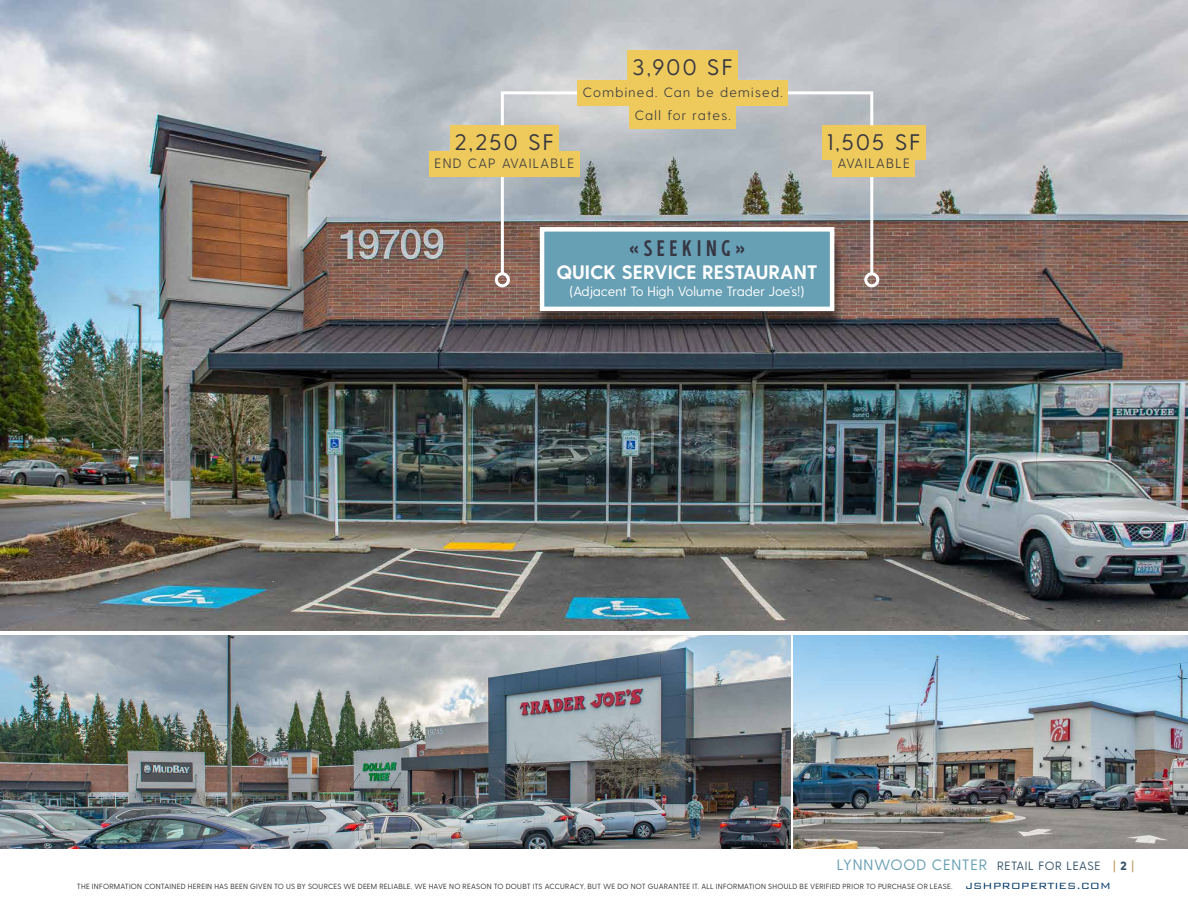
<style>
.page{position:relative;width:1188px;height:918px;background:#fff}
.page>*{position:absolute;margin:0;border:0;box-sizing:border-box;transform-origin:0 0}
.BACKGROUND_COLOR_copy{font:22.5px "Greycliff CF";letter-spacing:.1em;color:#363643}
.t1{font:22.5px "Airfare";letter-spacing:.2em;color:#363643}
.t2{font:700 19.5px "Greycliff CF";color:#fff}
.t3{font:15px "Greycliff CF";letter-spacing:.05em;color:#679fb4}
.BACKGROUND_COLOR_copy-2{font:300 13.5px "Greycliff CF";letter-spacing:.1em;color:#363643}
.t4{font:13.5px "Greycliff CF";color:#fff}
.t5{font:7.5px "Greycliff CF";letter-spacing:.025em;color:#333}
.s1{font-family:"Greycliff CF";font-weight:800;font-size:24px}
.s2{font-size:12px;color:#38546a}
.s3{font-size:12px;color:#b88c4d}
.s4{font-weight:800;font-size:12px;color:#38546a}
.s5{font-family:"Bank Gothic BT";font-weight:300;font-size:12px;color:#003767}
</style>
<div class="page">
<img style="left:0;top:0;width:1188px;height:631px">
<hr style="left:501px;top:171px;width:3px;height:103px;background:#fff">
<div style="left:495px;top:272px;width:15px;height:15px;border:3px solid #fff;border-radius:50%"></div>
<hr style="left:870px;top:171px;width:3px;height:103px;background:#fff">
<div style="left:864px;top:272px;width:15px;height:15px;border:3px solid #fff;border-radius:50%"></div>
<div style="left:450px;top:126px;width:109px;height:34px;background:#edca5b"></div>
<div style="left:429px;top:151px;width:151px;height:25px;background:#edca5b"></div>
<div style="left:822px;top:126px;width:103px;height:34px;background:#edca5b"></div>
<div style="left:832px;top:151px;width:83px;height:25px;background:#edca5b"></div>
<div style="left:501px;top:91px;width:372px;height:36px;border:3px solid #fff"></div>
<div style="left:628px;top:51px;width:110px;height:34px;background:#edca5b"></div>
<div style="left:578px;top:80px;width:210px;height:26px;background:#edca5b"></div>
<div style="left:630px;top:103px;width:106px;height:25px;background:#edca5b"></div>
<div style="left:534px;top:234px;width:311px;height:100px;background:#000;opacity:.53"></div>
<div style="left:540px;top:227px;width:294px;height:84px;background:#679fb4;border:4px solid #fff"></div>
<img style="left:0;top:635px;width:791px;height:214px">
<img style="left:794px;top:635px;width:394px;height:214px">
<p class="BACKGROUND_COLOR_copy" style="left:455px;top:129px;width:100px">2,250 SF</p>
<p class="BACKGROUND_COLOR_copy-2" style="left:435px;top:155px;width:141px">END CAP AVAILABLE</p>
<p class="BACKGROUND_COLOR_copy" style="left:633px;top:54px;width:102px">3,900 SF</p>
<p class="BACKGROUND_COLOR_copy-2" style="left:583px;top:84px;width:201px">Combined. Can be demised.</p>
<p class="BACKGROUND_COLOR_copy-2" style="left:635px;top:107px;width:97px">Call for rates.</p>
<p class="BACKGROUND_COLOR_copy" style="left:827px;top:129px;width:95px">1,505 SF</p>
<p class="BACKGROUND_COLOR_copy-2" style="left:838px;top:155px;width:74px">AVAILABLE</p>
<p class="t1" style="left:629px;top:238px;width:118px"><span class="s1">«</span>SEEKING<span class="s1">»</span></p>
<p class="t2" style="left:556px;top:261px;width:263px">QUICK SERVICE RESTAURANT</p>
<p class="t4" style="left:570px;top:283px;width:237px">(Adjacent To High Volume Trader Joe’s!)</p>
<h3 class="t3" style="left:837px;top:856px;width:299px">LYNNWOOD CENTER <span class="s2">RETAIL FOR LEASE</span> <span class="s3">|</span> <span class="s4">2</span> <span class="s3">|</span></h3>
<p class="t5" style="left:77px;top:882px;width:1036px">THE INFORMATION CONTAINED HEREIN HAS BEEN GIVEN TO US BY SOURCES WE DEEM RELIABLE, WE HAVE NO REASON TO DOUBT ITS ACCURACY, BUT WE DO NOT GUARANTEE IT. ALL INFORMATION SHOULD BE VERIFIED PRIOR TO PURCHASE OR LEASE. <span class="s5">JSHPROPERTIES.COM</span></p>
</div>
